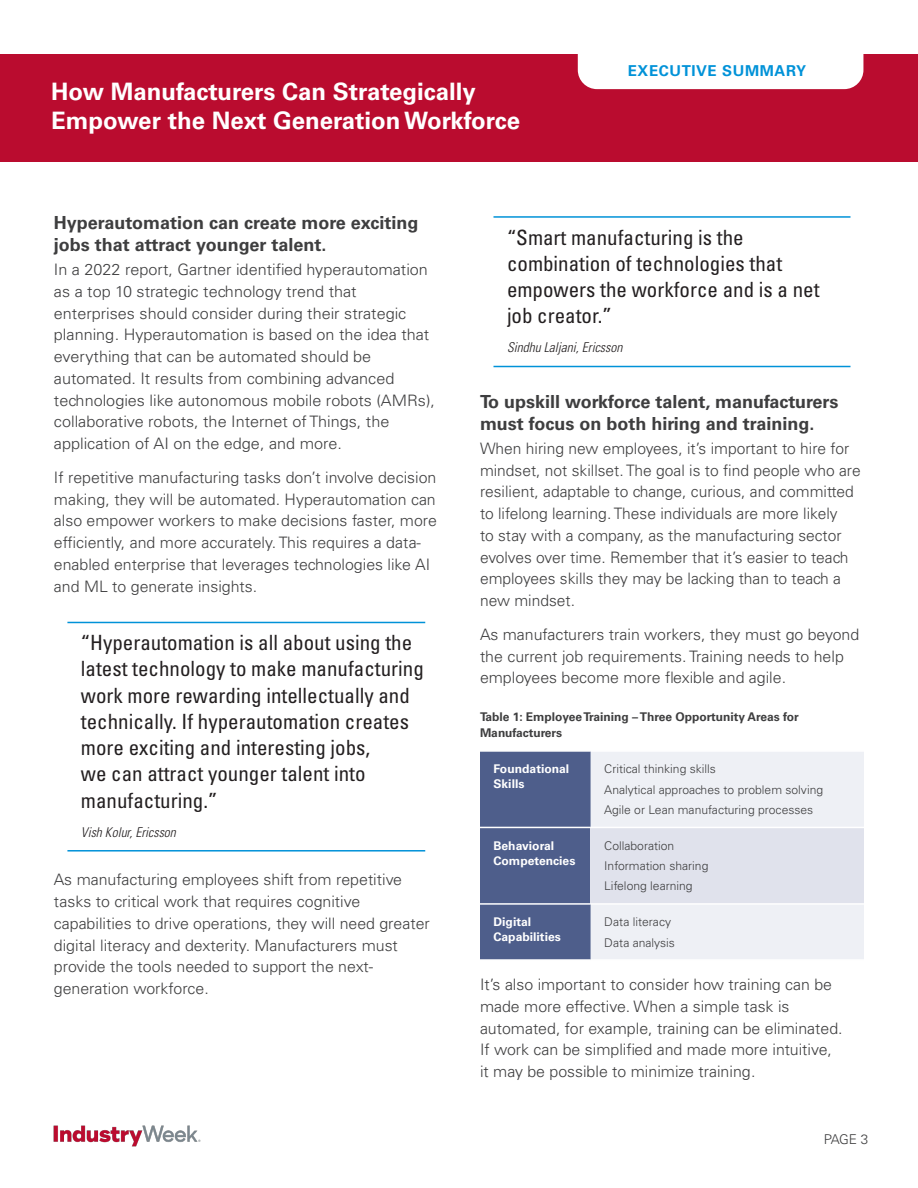
<style>
.page{position:relative;width:918px;height:1188px;background:#fff}
.page>*{position:absolute;margin:0;border:0;box-sizing:border-box;transform-origin:0 0}
.t1{font:700 24px/28.8px "Univers LT Std";color:#fff}
.quote{font:condensed 21px/26.2px "Univers LT Std";color:#231f20}
.Heading2__space{font:700 18px/21.8px "Univers LT Std";color:#3e3e3f}
.Text{font:300 15.75px/21.8px "Univers LT Std";color:#3e3e3f}
.t2{font:700 15px "Univers LT Std";letter-spacing:.04em;color:#0092d8}
.quote_attribute{font:italic 300 condensed 13.5px "Univers LT Std";color:#231f20}
.t3{font:300 13.5px "Univers LT Std";color:#3e3e3f}
.Table__text{font:300 12px "Univers LT Std";color:#3e3e3f}
.Chart_Title{font:700 12px/16.5px "Univers LT Std";color:#3e3e3f}
.Table__text-2{font:700 12px/15px "Univers LT Std";color:#fff}
</style>
<div class="page">
<div style="left:0;top:54px;width:918px;height:108px;background:#ba0c2f"></div>
<div style="left:578px;top:54px;width:285px;height:35px;background:#fff"></div>
<img style="left:53px;top:1125px;width:148px;height:22px">
<hr style="left:67px;top:622px;width:358px;height:1px;background:#0092d8">
<hr style="left:67px;top:850px;width:358px;height:2px;background:#0092d8">
<hr style="left:494px;top:216px;width:356px;height:2px;background:#0092d8">
<hr style="left:494px;top:366px;width:356px;height:1px;background:#0092d8">
<div style="left:480px;top:752px;width:111px;height:207px;background:#4e5e8b"></div>
<div style="left:591px;top:752px;width:273px;height:207px;background:#eef0f5"></div>
<div style="left:591px;top:827px;width:273px;height:77px;background:#e0e2ec"></div>
<hr style="left:480px;top:827px;width:111px;height:1px;background:#fff">
<hr style="left:591px;top:827px;width:273px;height:1px;background:#fff">
<hr style="left:480px;top:903px;width:111px;height:2px;background:#fff">
<hr style="left:591px;top:903px;width:273px;height:2px;background:#fff">
<h1 class="t1" style="left:51px;top:77px;width:470px">How Manufacturers Can Strategically<br>Empower the Next Generation Workforce</h1>
<p class="t2" style="left:628px;top:62px;width:180px">EXECUTIVE SUMMARY</p>
<p class="Heading2__space" style="left:54px;top:212px;width:366px">Hyperautomation can create more exciting jobs that attract younger talent.</p>
<p class="Text" style="left:54px;top:259px;width:383px">In a 2022 report, Gartner identified hyperautomation as a top 10 strategic technology trend that enterprises should consider during their strategic planning. Hyperautomation is based on the idea that everything that can be automated should be automated. It results from combining advanced technologies like autonomous mobile robots (AMRs), collaborative robots, the Internet of Things, the application of AI on the edge, and more.</p>
<p class="Text" style="left:54px;top:467px;width:385px">If repetitive manufacturing tasks don’t involve decision making, they will be automated. Hyperautomation can also empower workers to make decisions faster, more efficiently, and more accurately. This requires a data&shy;enabled enterprise that leverages technologies like AI and ML to generate insights.</p>
<p class="quote" style="left:81px;top:629px;width:344px">“Hyperautomation is all about using the latest technology to make manufacturing work more rewarding intellectually and technically. If hyperautomation creates more exciting and interesting jobs,<br>we can attract younger talent into manufacturing.”</p>
<p class="quote_attribute" style="left:81px;top:824px;width:97px">Vish Kolur, Ericsson</p>
<p class="Text" style="left:54px;top:869px;width:377px">As manufacturing employees shift from repetitive tasks to critical work that requires cognitive capabilities to drive operations, they will need greater digital literacy and dexterity. Manufacturers must provide the tools needed to support the next&shy;generation workforce.</p>
<p class="quote" style="left:507px;top:224px;width:314px">“Smart manufacturing is the combination of technologies that empowers the workforce and is a net job creator.”</p>
<p class="quote_attribute" style="left:507px;top:339px;width:117px">Sindhu Laljani, Ericsson</p>
<p class="Heading2__space" style="left:480px;top:391px;width:360px">To upskill workforce talent, manufacturers must focus on both hiring and training.</p>
<p class="Text" style="left:480px;top:438px;width:382px">When hiring new employees, it’s important to hire for mindset, not skillset. The goal is to find people who are resilient, adaptable to change, curious, and committed to lifelong learning. These individuals are more likely<br>to stay with a company, as the manufacturing sector evolves over time. Remember that it’s easier to teach employees skills they may be lacking than to teach a new mindset.</p>
<p class="Text" style="left:480px;top:624px;width:381px">As manufacturers train workers, they must go beyond the current job requirements. Training needs to help employees become more flexible and agile.</p>
<p class="Chart_Title" style="left:480px;top:709px;width:320px">Table 1: Employee Training – Three Opportunity Areas for<br>Manufacturers</p>
<p class="Table__text-2" style="left:494px;top:762px;width:77px">Foundational<br>Skills</p>
<p class="Table__text" style="left:604px;top:762px;width:113px">Critical thinking skills</p>
<p class="Table__text" style="left:604px;top:782px;width:220px">Analytical approaches to problem solving</p>
<p class="Table__text" style="left:604px;top:802px;width:211px">Agile or Lean manufacturing processes</p>
<p class="Table__text-2" style="left:494px;top:838px;width:83px">Behavioral<br>Competencies</p>
<p class="Table__text" style="left:604px;top:838px;width:72px">Collaboration</p>
<p class="Table__text" style="left:604px;top:859px;width:106px">Information sharing</p>
<p class="Table__text" style="left:604px;top:879px;width:90px">Lifelong learning</p>
<p class="Table__text-2" style="left:494px;top:914px;width:69px">Digital<br>Capabilities</p>
<p class="Table__text" style="left:604px;top:915px;width:68px">Data literacy</p>
<p class="Table__text" style="left:604px;top:935px;width:72px">Data analysis</p>
<p class="Text" style="left:480px;top:974px;width:364px">It’s also important to consider how training can be made more effective. When a simple task is automated, for example, training can be eliminated.<br>If work can be simplified and made more intuitive, it may be possible to minimize training.</p>
<p class="t3" style="left:824px;top:1132px;width:46px">PAGE 3</p>
</div>
